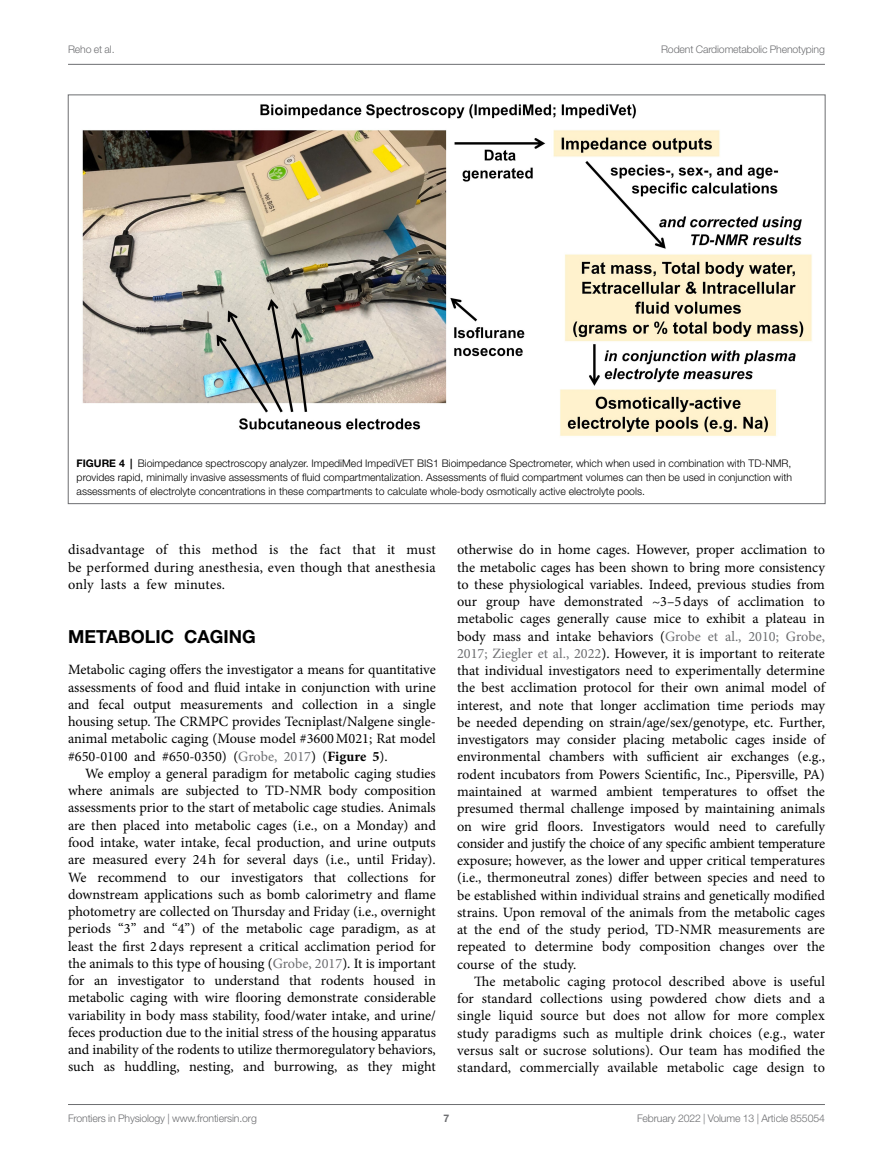
<style>
.page{position:relative;width:893px;height:1170px;background:#fff}
.page>*{position:absolute;margin:0;border:0;box-sizing:border-box;transform-origin:0 0}
.HEAD_1{font:700 18px "Helvetica Neue LT Std";color:#000}
.TEXT{font:14.25px/17.2px "Minion Pro";color:#000;text-align:justify}
.TEXT_FLUSH{font:14.25px/17.2px "Minion Pro";letter-spacing:.01em;color:#000;text-align:justify}
.FIG_LEG{font:300 10.5px/14.2px "Helvetica Neue LT Std";color:#000;text-align:justify}
.t1{font:300 10.5px "Helvetica Neue LT Std";letter-spacing:-.015em;color:#6d6e71}
.t2{font:700 10.5px "Helvetica Neue LT Std";color:#6d6e71}
.s1{font-weight:700}
.s2{color:#6d6e71}
</style>
<div class="page">
<hr style="left:68px;top:64px;width:757px;height:1px;background:#6d6e71">
<hr style="left:68px;top:1104px;width:757px;height:1px;background:#6d6e71">
<img style="left:82px;top:104px;width:730px;height:332px">
<p class="t1" style="left:68px;top:42px;width:48px">Reho et al.</p>
<p class="t1" style="left:661px;top:42px;width:165px">Rodent Cardiometabolic Phenotyping</p>
<p class="FIG_LEG" style="left:77px;top:455px;width:717px"><span class="s1">FIGURE 4 |</span> Bioimpedance spectroscopy analyzer. ImpediMed ImpediVET BIS1 Bioimpedance Spectrometer, which when used in combination with TD-NMR, provides rapid, minimally invasive assessments of fluid compartmentalization. Assessments of fluid compartment volumes can then be used in conjunction with assessments of electrolyte concentrations in these compartments to calculate whole-body osmotically active electrolyte pools.</p>
<p class="TEXT_FLUSH" style="left:68px;top:541px;width:369px">disadvantage of this method is the fact that it must be performed during anesthesia, even though that anesthesia only lasts a few minutes.</p>
<p class="HEAD_1" style="left:68px;top:625px;width:189px">METABOLIC CAGING</p>
<p class="TEXT_FLUSH" style="left:68px;top:661px;width:369px">Metabolic caging offers the investigator a means for quantitative assessments of food and fluid intake in conjunction with urine and fecal output measurements and collection in a single housing setup. The CRMPC provides Tecniplast/Nalgene single&shy;animal metabolic caging (Mouse model #3600M021; Rat model #650-0100 and #650-0350) (<span class="s2">Grobe, 2017</span>) (<span class="s1">Figure 5</span>).</p>
<p class="TEXT" style="left:68px;top:764px;width:369px;text-indent:17px">We employ a general paradigm for metabolic caging studies where animals are subjected to TD-NMR body composition assessments prior to the start of metabolic cage studies. Animals are then placed into metabolic cages (i.e., on a Monday) and food intake, water intake, fecal production, and urine outputs are measured every 24h for several days (i.e., until Friday).<br>We recommend to our investigators that collections for downstream applications such as bomb calorimetry and flame photometry are collected on Thursday and Friday (i.e., overnight periods “3” and “4”) of the metabolic cage paradigm, as at least the first 2days represent a critical acclimation period for the animals to this type of housing (<span class="s2">Grobe, 2017</span>). It is important for an investigator to understand that rodents housed in metabolic caging with wire flooring demonstrate considerable variability in body mass stability, food/water intake, and urine/ feces production due to the initial stress of the housing apparatus and inability of the rodents to utilize thermoregulatory behaviors, such as huddling, nesting, and burrowing, as they might</p>
<p class="TEXT" style="left:457px;top:541px;width:369px">otherwise do in home cages. However, proper acclimation to the metabolic cages has been shown to bring more consistency to these physiological variables. Indeed, previous studies from our group have demonstrated ~3–5days of acclimation to metabolic cages generally cause mice to exhibit a plateau in body mass and intake behaviors (<span class="s2">Grobe et al., 2010; Grobe, 2017; Ziegler et al., 2022</span>). However, it is important to reiterate that individual investigators need to experimentally determine the best acclimation protocol for their own animal model of interest, and note that longer acclimation time periods may be needed depending on strain/age/sex/genotype, etc. Further, investigators may consider placing metabolic cages inside of environmental chambers with sufficient air exchanges (e.g., rodent incubators from Powers Scientific, Inc., Pipersville, PA) maintained at warmed ambient temperatures to offset the presumed thermal challenge imposed by maintaining animals on wire grid floors. Investigators would need to carefully consider and justify the choice of any specific ambient temperature exposure; however, as the lower and upper critical temperatures (i.e., thermoneutral zones) differ between species and need to be established within individual strains and genetically modified strains. Upon removal of the animals from the metabolic cages at the end of the study period, TD-NMR measurements are repeated to determine body composition changes over the course of the study.</p>
<p class="TEXT" style="left:457px;top:972px;width:369px;text-indent:17px">The metabolic caging protocol described above is useful for standard collections using powdered chow diets and a single liquid source but does not allow for more complex study paradigms such as multiple drink choices (e.g., water versus salt or sucrose solutions). Our team has modified the standard, commercially available metabolic cage design to</p>
<p class="t1" style="left:68px;top:1111px;width:190px">Frontiers in Physiology | www.frontiersin.org</p>
<p class="t2" style="left:444px;top:1111px;width:7px">7</p>
<p class="t1" style="left:637px;top:1111px;width:189px">February 2022 | Volume 13 | Article 855054</p>
</div>
